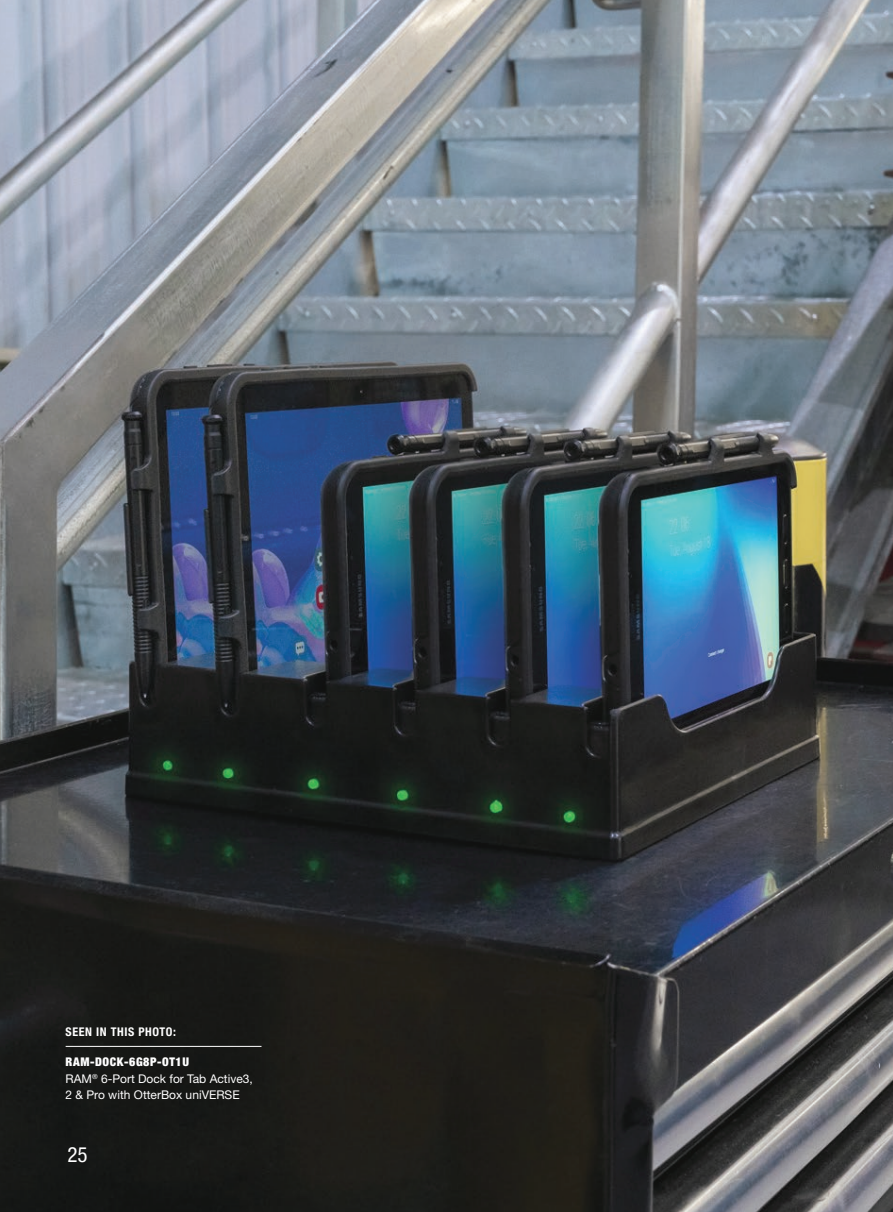
<style>
.page{position:relative;width:893px;height:1212px;background:#fff}
.page>*{position:absolute;margin:0;border:0;box-sizing:border-box;transform-origin:0 0}
.Page___Left{font:condensed 21px "Helvetica Neue LT Std";color:#fff}
.Picture_Captions_45{font:12px/16.5px "Helvetica Neue LT Std";color:#fff}
.Picture_Caption_Whit{font:900 condensed 12px "Helvetica Neue LT Std";letter-spacing:.05em;color:#fff}
.SEEN_IN_THIS_PHOTO_W{font:700 condensed 12px "Helvetica Neue LT Std";letter-spacing:.05em;color:#fff}
</style>
<div class="page">
<img style="left:0;top:0;width:893px;height:1212px">
<hr style="left:66px;top:1046px;width:195px;height:1px;background:#fff">
<p class="SEEN_IN_THIS_PHOTO_W" style="left:66px;top:1025px;width:112px">SEEN IN THIS PHOTO:</p>
<p class="Picture_Caption_Whit" style="left:66px;top:1054px;width:125px">RAM-DOCK-6G8P-OT1U</p>
<p class="Picture_Captions_45" style="left:66px;top:1070px;width:189px">RAM<sup>®</sup> 6-Port Dock for Tab Active3,<br>2 &amp; Pro with OtterBox uniVERSE</p>
<p class="Page___Left" style="left:68px;top:1142px;width:22px">25</p>
</div>
